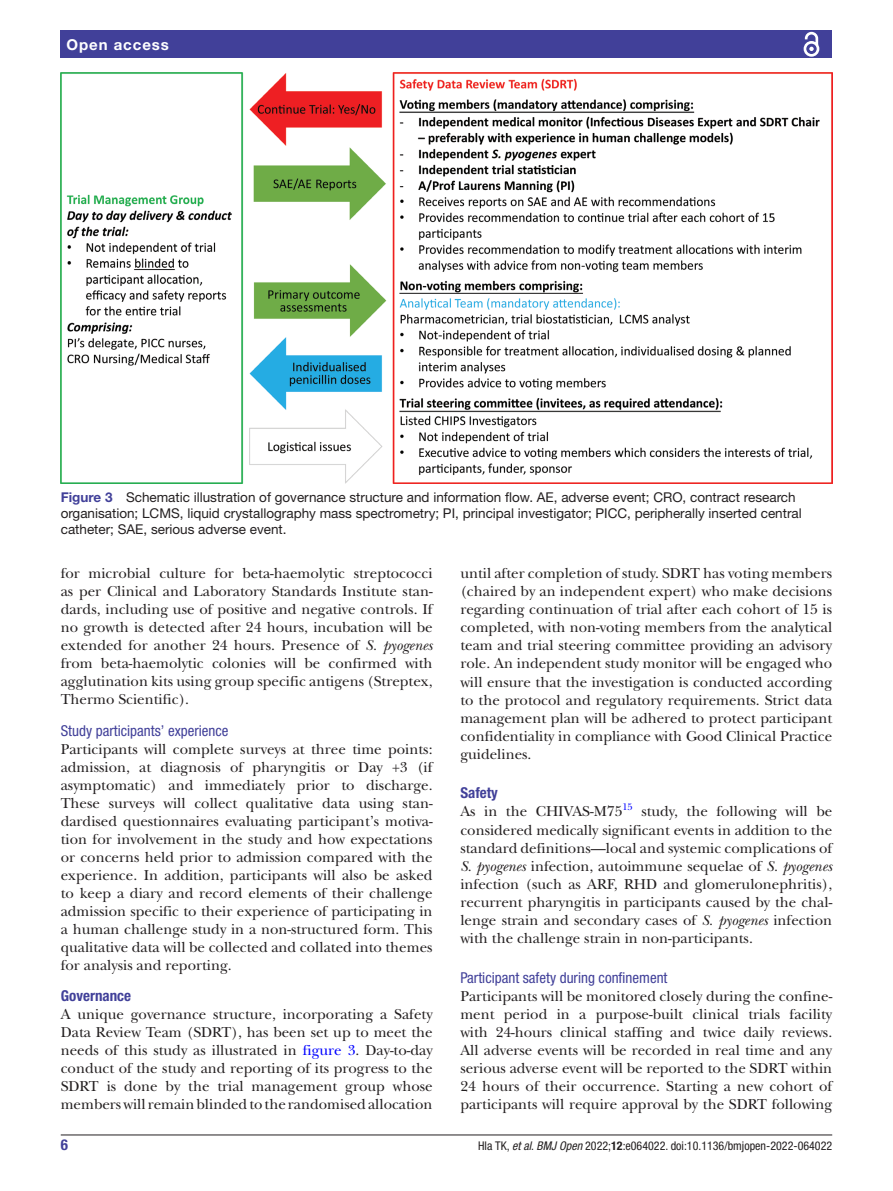
<style>
.page{position:relative;width:893px;height:1191px;background:#fff}
.page>*{position:absolute;margin:0;border:0;box-sizing:border-box;transform-origin:0 0}
.t1{font:15px/18px "New Baskerville";color:#231f20;text-align:justify}
.t2{font:condensed 15px "Helvetica Neue LT Std";color:#414099}
.t3{font:700 condensed 15px "Helvetica Neue LT Std";color:#414099}
.t4{font:700 15px "Helvetica Neue LT Std";letter-spacing:.065em;color:#fff}
.t5{font:13.5px/16.2px "Helvetica Neue LT Std";color:#231f20}
.t6{font:condensed 12px "Helvetica Neue LT Std";color:#231f20}
.t7{font:9.9px "New Baskerville";color:#00f}
.s1{font-weight:700;color:#414099}
.s2{font-style:italic}
.s3{color:#00f}
.s4{font-weight:700}
</style>
<div class="page">
<hr style="left:61px;top:1134px;width:771px;height:1px;background:#231f20">
<div style="left:61px;top:31px;width:771px;height:27px;background:#414099"></div>
<svg style="left:803px;top:31px;width:17px;height:26px"></svg>
<img style="left:61px;top:73px;width:771px;height:411px">
<p class="t4" style="left:66px;top:35px;width:104px">Open access</p>
<p class="t5" style="left:61px;top:488px;width:742px"><span class="s1">Figure 3</span> Schematic illustration of governance structure and information flow. AE, adverse event; CRO, contract research organisation; LCMS, liquid crystallography mass spectrometry; PI, principal investigator; PICC, peripherally inserted central catheter; SAE, serious adverse event.</p>
<p class="t1" style="left:61px;top:564px;width:373px">for microbial culture for beta-haemolytic streptococci as per Clinical and Laboratory Standards Institute stan&shy;dards, including use of positive and negative controls. If no growth is detected after 24 hours, incubation will be extended for another 24 hours. Presence of <span class="s2">S. pyogenes </span>from beta-haemolytic colonies will be confirmed with agglutination kits using group specific antigens (Streptex, Thermo Scientific).</p>
<p class="t2" style="left:61px;top:721px;width:169px">Study participants’ experience</p>
<p class="t1" style="left:61px;top:740px;width:373px">Participants will complete surveys at three time points: admission, at diagnosis of pharyngitis or Day +3 (if asymptomatic) and immediately prior to discharge.<br>These surveys will collect qualitative data using stan&shy;dardised questionnaires evaluating participant’s motiva&shy;tion for involvement in the study and how expectations or concerns held prior to admission compared with the experience. In addition, participants will also be asked to keep a diary and record elements of their challenge admission specific to their experience of participating in a human challenge study in a non-structured form. This qualitative data will be collected and collated into themes for analysis and reporting.</p>
<p class="t3" style="left:61px;top:987px;width:72px">Governance</p>
<p class="t1" style="left:61px;top:1005px;width:373px">A unique governance structure, incorporating a Safety Data Review Team (SDRT), has been set up to meet the needs of this study as illustrated in <span class="s3">figure 3</span>. Day-to-day conduct of the study and reporting of its progress to the SDRT is done by the trial management group whose members will remain blinded to the randomised allocation</p>
<p class="t1" style="left:460px;top:564px;width:373px">until after completion of study. SDRT has voting members (chaired by an independent expert) who make decisions regarding continuation of trial after each cohort of 15 is completed, with non-voting members from the analytical team and trial steering committee providing an advisory role. An independent study monitor will be engaged who will ensure that the investigation is conducted according to the protocol and regulatory requirements. Strict data management plan will be adhered to protect participant confidentiality in compliance with Good Clinical Practice guidelines.</p>
<p class="t3" style="left:460px;top:784px;width:39px">Safety</p>
<p class="t1" style="left:460px;top:802px;width:164px">As in the CHIVAS-M75</p>
<p class="t7" style="left:622px;top:800px;width:12px">15</p>
<p class="t1" style="left:460px;top:802px;width:373px;text-indent:181px">study, the following will be considered medically significant events in addition to the standard definitions—local and systemic complications of <span class="s2">S. pyogenes</span> infection, autoimmune sequelae of <span class="s2">S. pyogenes </span>infection (such as ARF, RHD and glomerulonephritis), recurrent pharyngitis in participants caused by the chal&shy;lenge strain and secondary cases of <span class="s2">S. pyogenes</span> infection with the challenge strain in non-participants.</p>
<p class="t2" style="left:460px;top:968px;width:209px">Participant safety during confinement</p>
<p class="t1" style="left:460px;top:987px;width:373px">Participants will be monitored closely during the confine&shy;ment period in a purpose-built clinical trials facility with 24-hours clinical staffing and twice daily reviews.<br>All adverse events will be recorded in real time and any serious adverse event will be reported to the SDRT within 24 hours of their occurrence. Starting a new cohort of participants will require approval by the SDRT following</p>
<p class="t3" style="left:61px;top:1135px;width:9px">6</p>
<p class="t6" style="left:478px;top:1138px;width:356px">Hla TK, <span class="s2">et al</span>. <span class="s2">BMJ Open</span> 2022;<span class="s4">12</span>:e064022. doi:10.1136/bmjopen-2022-064022</p>
</div>
